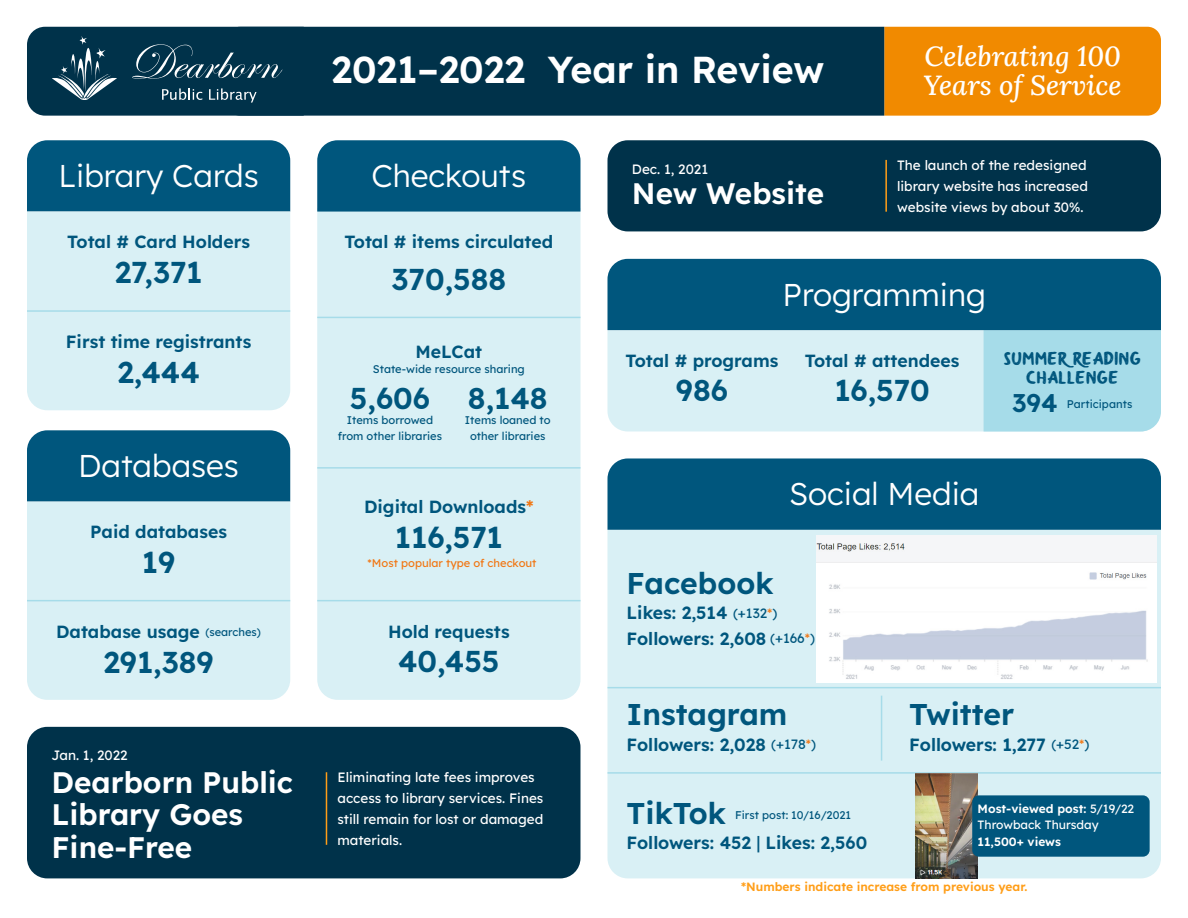
<style>
.page{position:relative;width:1188px;height:918px;background:#fff}
.page>*{position:absolute;margin:0;border:0;box-sizing:border-box;transform-origin:0 0}
.t1{font:600 37.5px "Lexend";color:#fff}
.t2{font:300 31.5px "Lexend";color:#fff}
.t3{font:600 30px "Lexend";color:#00567d}
.t4{font:600 29.7px/32.4px "Lexend";color:#fff}
.t5{font:italic 27.6px/29px "Lora";color:#fff}
.t6{font:600 25.5px "Lexend";color:#00567d}
.t7{font:600 17.55px "Lexend";color:#00567d}
.t8{font:15.75px "Yumaro Rough";color:#00567d}
.t9{font:13.5px/21px "Lexend";color:#fff}
.t10{font:600 12px "Lexend";color:#ff9e18}
.t11{font:12px/16.5px "Lexend";color:#fff}
.t12{font:600 12px "Lexend";color:#fff}
.t13{font:11.1px/15.8px "Lexend";color:#00567d;text-align:center}
.t14{font:11.1px "Lexend";color:#f17714}
.s1{font-weight:400;font-size:11.1px}
.s2{color:#f17714}
.s3{font-weight:400;font-size:13.5px}
.s4{font-weight:400;font-size:13.5px;color:#f17714}
.s5{font-weight:400}
.s6{font-weight:600}
</style>
<div class="page">
<div style="left:884px;top:27px;width:277px;height:89px;background:#f18a00"></div>
<div style="left:317px;top:212px;width:263px;height:488px;background:#d9f0f5"></div>
<div style="left:608px;top:530px;width:553px;height:348px;background:#d9f0f5"></div>
<div style="left:304px;top:27px;width:580px;height:89px;background:#00324a"></div>
<div style="left:27px;top:727px;width:553px;height:151px;background:#00324a;border-radius:20px"></div>
<div style="left:608px;top:140px;width:553px;height:91px;background:#00324a;border-radius:20px"></div>
<svg style="left:27px;top:27px;width:277px;height:89px;background:#144258"></svg>
<hr style="left:326px;top:772px;width:1px;height:73px;background:#ff9e18">
<div style="left:27px;top:140px;width:263px;height:72px;background:#00567d"></div>
<div style="left:27px;top:430px;width:263px;height:72px;background:#00567d"></div>
<div style="left:317px;top:140px;width:263px;height:72px;background:#00567d"></div>
<svg style="left:608px;top:259px;width:553px;height:172px;background:#76acc1"></svg>
<div style="left:608px;top:458px;width:553px;height:72px;background:#00567d"></div>
<div style="left:27px;top:212px;width:263px;height:198px;background:#d9f0f5"></div>
<div style="left:27px;top:502px;width:263px;height:198px;background:#d9f0f5"></div>
<hr style="left:317px;top:317px;width:263px;height:1px;background:#a6dce9">
<hr style="left:317px;top:467px;width:263px;height:2px;background:#a6dce9">
<hr style="left:317px;top:600px;width:263px;height:1px;background:#a6dce9">
<hr style="left:27px;top:600px;width:263px;height:1px;background:#a6dce9">
<hr style="left:27px;top:310px;width:263px;height:2px;background:#a6dce9">
<img style="left:816px;top:535px;width:341px;height:147px">
<hr style="left:608px;top:687px;width:553px;height:1px;background:#a6dce9">
<hr style="left:608px;top:772px;width:553px;height:2px;background:#a6dce9">
<img style="left:915px;top:774px;width:63px;height:104px">
<div style="left:972px;top:795px;width:178px;height:62px;background:#00567d;border-radius:7px"></div>
<hr style="left:885px;top:160px;width:2px;height:52px;background:#ff9e18">
<hr style="left:881px;top:696px;width:1px;height:65px;background:#a6dce9">
<p class="t2" style="left:58px;top:153px;width:202px">Library Cards</p>
<p class="t7" style="left:67px;top:229px;width:184px">Total # Card Holders</p>
<p class="t3" style="left:115px;top:251px;width:89px">27,371</p>
<p class="t7" style="left:66px;top:329px;width:187px">First time registrants</p>
<p class="t3" style="left:117px;top:351px;width:84px">2,444</p>
<p class="t2" style="left:78px;top:443px;width:162px">Databases</p>
<p class="t7" style="left:90px;top:519px;width:138px">Paid databases</p>
<p class="t3" style="left:142px;top:541px;width:35px">19</p>
<p class="t7" style="left:56px;top:619px;width:206px">Database usage <span class="s1">(searches)</span></p>
<p class="t3" style="left:104px;top:640px;width:112px">291,389</p>
<p class="t9" style="left:51px;top:744px;width:78px">Jan. 1, 2022</p>
<p class="t4" style="left:51px;top:764px;width:243px">Dearborn Public<br>Library Goes<br>Fine-Free</p>
<p class="t1" style="left:332px;top:43px;width:494px">2021–2022 Year in Review</p>
<p class="t5" style="left:924px;top:41px;width:200px">Celebrating 100<br>Years of Service</p>
<p class="t2" style="left:371px;top:153px;width:156px">Checkouts</p>
<p class="t7" style="left:345px;top:229px;width:210px">Total # items circulated</p>
<p class="t3" style="left:392px;top:257px;width:116px">370,588</p>
<p class="t7" style="left:416px;top:339px;width:68px">MeLCat</p>
<p class="t13" style="left:373px;top:361px;width:153px">State-wide resource sharing</p>
<p class="t3" style="left:350px;top:376px;width:81px">5,606</p>
<p class="t13" style="left:338px;top:412px;width:106px">Items borrowed from other libraries</p>
<p class="t3" style="left:468px;top:376px;width:81px">8,148</p>
<p class="t13" style="left:465px;top:412px;width:87px">Items loaned to other libraries</p>
<p class="t7" style="left:364px;top:494px;width:171px">Digital Downloads<span class="s2">*</span></p>
<p class="t3" style="left:395px;top:516px;width:109px">116,571</p>
<p class="t14" style="left:368px;top:555px;width:170px">*Most popular type of checkout</p>
<p class="t7" style="left:388px;top:619px;width:123px">Hold requests</p>
<p class="t3" style="left:398px;top:640px;width:103px">40,455</p>
<p class="t9" style="left:338px;top:766px;width:207px">Eliminating late fees improves access to library services. Fines still remain for lost or damaged materials.</p>
<p class="t9" style="left:632px;top:158px;width:78px">Dec. 1, 2021</p>
<p class="t4" style="left:632px;top:176px;width:194px">New Website</p>
<p class="t9" style="left:897px;top:154px;width:192px;text-align:justify">The launch of the redesigned library website has increased website views by about 30%.</p>
<p class="t2" style="left:782px;top:271px;width:205px">Programming</p>
<p class="t7" style="left:625px;top:348px;width:155px">Total # programs</p>
<p class="t3" style="left:676px;top:369px;width:53px">986</p>
<p class="t7" style="left:805px;top:348px;width:156px">Total # attendees</p>
<p class="t3" style="left:834px;top:369px;width:97px">16,570</p>
<p class="t8" style="left:1003px;top:349px;width:139px">Summer Reading</p>
<p class="t8" style="left:1026px;top:367px;width:94px">Challenge</p>
<p class="t6" style="left:1012px;top:385px;width:47px">394</p>
<p class="t13" style="left:1067px;top:395px;width:67px">Participants</p>
<p class="t2" style="left:789px;top:471px;width:192px">Social Media</p>
<p class="t3" style="left:627px;top:561px;width:148px">Facebook</p>
<p class="t7" style="left:627px;top:600px;width:152px">Likes: 2,514 <span class="s3">(+132</span><span class="s4">*</span><span class="s3">)</span></p>
<p class="t7" style="left:627px;top:626px;width:190px">Followers: 2,608 <span class="s3">(+166</span><span class="s4">*</span><span class="s3">)</span></p>
<p class="t3" style="left:627px;top:693px;width:162px">Instagram</p>
<p class="t7" style="left:627px;top:732px;width:191px">Followers: 2,028 <span class="s3">(+178</span><span class="s4">*</span><span class="s3">)</span></p>
<p class="t3" style="left:909px;top:693px;width:106px">Twitter</p>
<p class="t7" style="left:909px;top:732px;width:182px">Followers: 1,277 <span class="s3">(+52</span><span class="s4">*</span><span class="s3">)</span></p>
<p class="t3" style="left:627px;top:791px;width:101px">TikTok</p>
<p class="t13" style="left:735px;top:807px;width:117px">First post: 10/16/2021</p>
<p class="t7" style="left:627px;top:830px;width:242px">Followers: 452 <span class="s5">|</span> Likes: 2,560</p>
<p class="t11" style="left:978px;top:800px;width:158px"><span class="s6">Most-viewed post:</span> 5/19/22<br>Throwback Thursday</p>
<p class="t12" style="left:978px;top:833px;width:85px">11,500+ views</p>
<p class="t10" style="left:741px;top:878px;width:288px">*Numbers indicate increase from previous year.</p>
</div>
